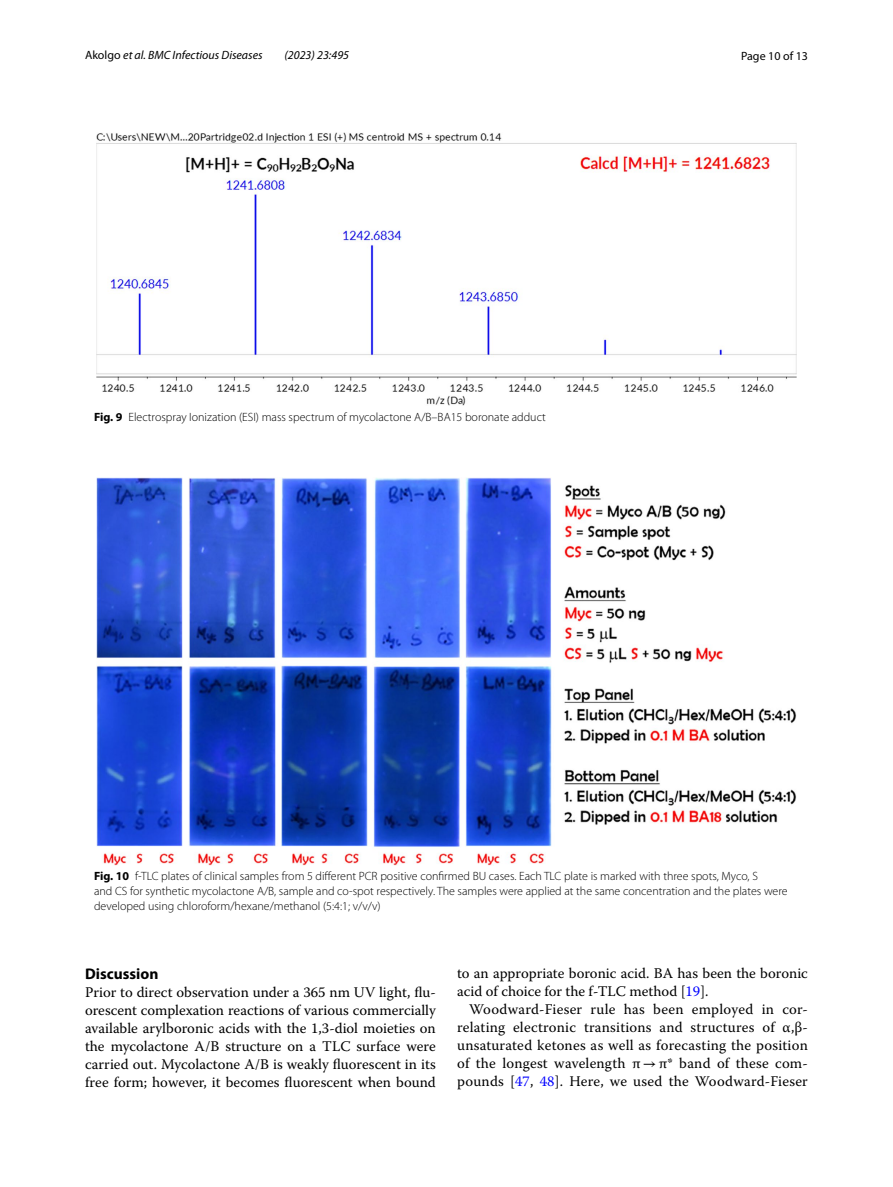
<style>
.page{position:relative;width:893px;height:1187px;background:#fff}
.page>*{position:absolute;margin:0;border:0;box-sizing:border-box;transform-origin:0 0}
.t1{font:700 15.45px "Myriad Pro";color:#000}
.t2{font:14.7px/18px "Warnock Pro";color:#000;text-align:justify}
.t3{font:300 12px/15px "Myriad Pro";color:#000}
.t4{font:italic 12px "Myriad Pro";color:#000}
.t5{font:12px "Myriad Pro";color:#000}
.s1{font-style:normal}
.s2{font-weight:700}
.s3{color:#00f}
.s4{font-family:"STIX"}
</style>
<div class="page">
<img style="left:96px;top:133px;width:701px;height:273px">
<img style="left:96px;top:477px;width:701px;height:388px">
<p class="t4" style="left:85px;top:48px;width:179px"><span class="s1">Akolgo</span> et al. BMC Infectious Diseases</p>
<p class="t4" style="left:284px;top:48px;width:66px">(2023) 23:495</p>
<p class="t5" style="left:741px;top:48px;width:68px">Page 10 of 13</p>
<p class="t3" style="left:94px;top:410px;width:453px"><span class="s2">Fig. 9</span> Electrospray Ionization (ESI) mass spectrum of mycolactone A/B–BA15 boronate adduct</p>
<p class="t3" style="left:94px;top:869px;width:695px"><span class="s2">Fig. 10</span> f-TLC plates of clinical samples from 5 different PCR positive confirmed BU cases. Each TLC plate is marked with three spots, Myco, S<br>and CS for synthetic mycolactone A/B, sample and co-spot respectively. The samples were applied at the same concentration and the plates were developed using chloroform/hexane/methanol (5:4:1; v/v/v)</p>
<p class="t1" style="left:85px;top:963px;width:75px">Discussion</p>
<p class="t2" style="left:85px;top:982px;width:352px">Prior to direct observation under a 365 nm UV light, flu&shy;orescent complexation reactions of various commercially available arylboronic acids with the 1,3-diol moieties on the mycolactone A/B structure on a TLC surface were carried out. Mycolactone A/B is weakly fluorescent in its free form; however, it becomes fluorescent when bound</p>
<p class="t2" style="left:457px;top:963px;width:352px">to an appropriate boronic acid. BA has been the boronic acid of choice for the f-TLC method [<span class="s3">19</span>].</p>
<p class="t2" style="left:457px;top:999px;width:352px;text-indent:12px">Woodward-Fieser rule has been employed in cor&shy;relating electronic transitions and structures of α,β&shy;unsaturated ketones as well as forecasting the position of the longest wavelength π <span class="s4">→</span> π* band of these com&shy;pounds [<span class="s3">47</span>, <span class="s3">48</span>]. Here, we used the Woodward-Fieser</p>
</div>
